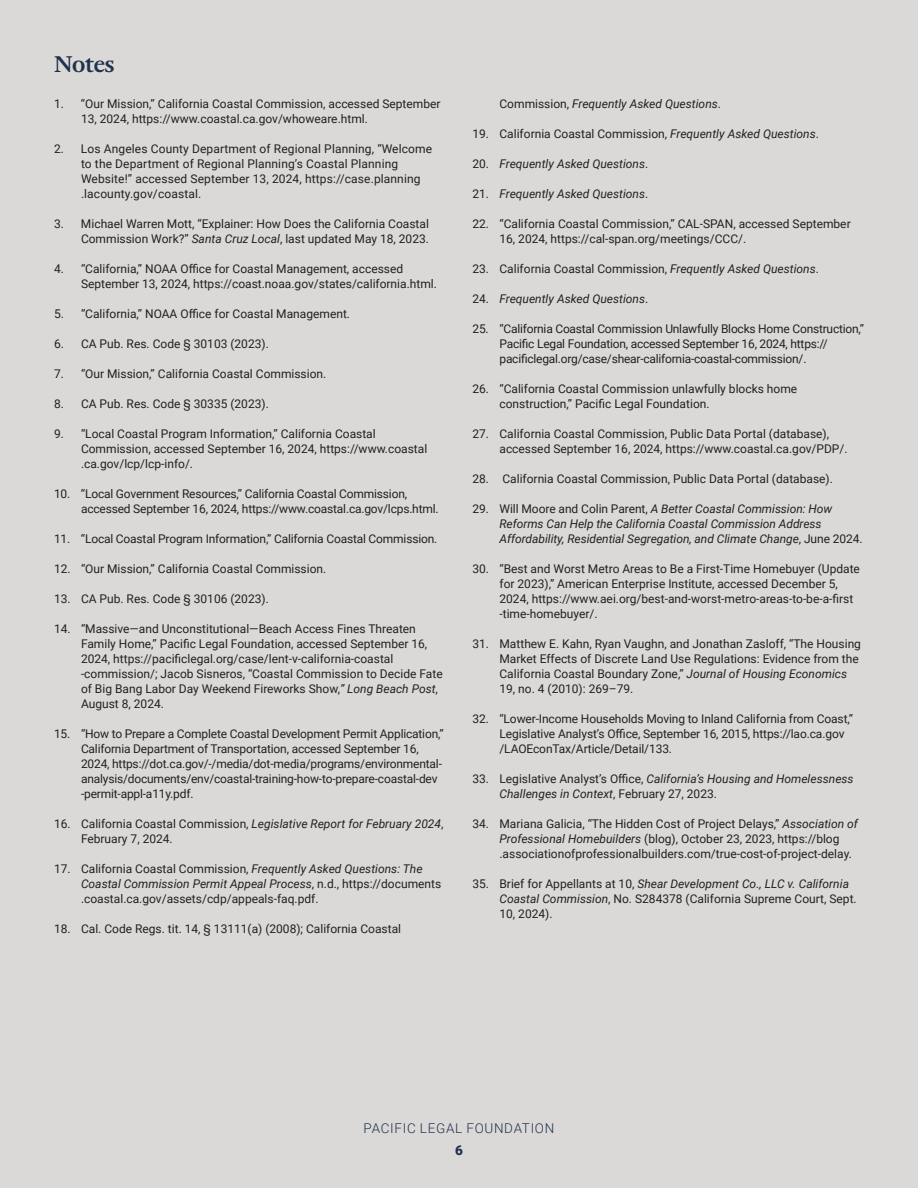
<style>
.page{position:relative;width:918px;height:1188px;background:#dbd9d8}
.page>*{position:absolute;margin:0;border:0;box-sizing:border-box;transform-origin:0 0}
.t1{font:700 22.5px "Adriane Text";color:#20324b}
.t2{font:300 13.5px "Roboto";letter-spacing:.05em;color:#20324b}
.t3{font:900 13.5px "Roboto";color:#20324b}
.t4{font:12px/15px "Roboto";color:#231f20}
.t5{font:italic 12px/15px "Roboto";letter-spacing:-.005em;color:#231f20}
.t6{font:12px/15px "Roboto";letter-spacing:-.02em;color:#231f20}
.s1{font-style:italic}
.s2{font-style:normal}
</style>
<div class="page">
<h1 class="t1" style="left:54px;top:49px;width:62px">Notes</h1>
<p class="t4" style="left:81px;top:96px;width:361px;text-indent:-27px">1. “Our Mission,” California Coastal Commission, accessed September<br>13, 2024, https://www.coastal.ca.gov/whoweare.html.</p>
<p class="t4" style="left:81px;top:141px;width:353px;text-indent:-27px">2. Los Angeles County Department of Regional Planning, “Welcome to the Department of Regional Planning’s Coastal Planning Website!” accessed September 13, 2024, https://case.planning .lacounty.gov/coastal.</p>
<p class="t4" style="left:54px;top:216px;width:377px;text-align:right">3. Michael Warren Mott, “Explainer: How Does the California Coastal<br>Commission Work?” <span class="s1">Santa Cruz Local</span>, last updated May 18, 2023.</p>
<p class="t4" style="left:81px;top:261px;width:357px;text-indent:-27px">4. “California,” NOAA Office for Coastal Management, accessed<br>September 13, 2024, https://coast.noaa.gov/states/california.html.</p>
<p class="t4" style="left:54px;top:306px;width:298px">5. “California,” NOAA Office for Coastal Management.</p>
<p class="t4" style="left:54px;top:336px;width:216px">6. CA Pub. Res. Code § 30103 (2023).</p>
<p class="t4" style="left:54px;top:366px;width:274px">7. “Our Mission,” California Coastal Commission.</p>
<p class="t4" style="left:54px;top:396px;width:216px">8. CA Pub. Res. Code § 30335 (2023).</p>
<p class="t4" style="left:81px;top:426px;width:348px;text-indent:-27px">9. “Local Coastal Program Information,” California Coastal<br>Commission, accessed September 16, 2024, https://www.coastal .ca.gov/lcp/lcp-info/.</p>
<p class="t4" style="left:81px;top:486px;width:359px;text-indent:-27px">10. “Local Government Resources,” California Coastal Commission, accessed September 16, 2024, https://www.coastal.ca.gov/lcps.html.</p>
<p class="t4" style="left:54px;top:531px;width:385px">11. “Local Coastal Program Information,” California Coastal Commission.</p>
<p class="t4" style="left:54px;top:561px;width:274px">12. “Our Mission,” California Coastal Commission.</p>
<p class="t4" style="left:54px;top:591px;width:216px">13. CA Pub. Res. Code § 30106 (2023).</p>
<p class="t4" style="left:81px;top:621px;width:363px;text-indent:-27px">14. “Massive—and Unconstitutional—Beach Access Fines Threaten Family Home,” Pacific Legal Foundation, accessed September 16, 2024, https://pacificlegal.org/case/lent-v-california-coastal -commission/; Jacob Sisneros, “Coastal Commission to Decide Fate of Big Bang Labor Day Weekend Fireworks Show,<span class="s1">” Long Beach Post</span>, August 8, 2024.</p>
<p class="t4" style="left:81px;top:726px;width:364px;text-indent:-27px">15. “How to Prepare a Complete Coastal Development Permit Application,” California Department of Transportation, accessed September 16, 2024, https://dot.ca.gov/-/media/dot-media/programs/environmental&shy;analysis/documents/env/coastal-training-how-to-prepare-coastal-dev -permit-appl-a11y.pdf.</p>
<p class="t4" style="left:81px;top:816px;width:364px;text-indent:-27px">16. California Coastal Commission, <span class="s1">Legislative Report for February 2024</span>,<br>February 7, 2024.</p>
<p class="t4" style="left:81px;top:861px;width:362px;text-indent:-27px">17. California Coastal Commission, <span class="s1">Frequently Asked Questions: The<br>Coastal Commission Permit Appeal Process</span>, n.d., https://documents .coastal.ca.gov/assets/cdp/appeals-faq.pdf.</p>
<p class="t4" style="left:54px;top:921px;width:349px">18. Cal. Code Regs. tit. 14, § 13111(a) (2008); California Coastal</p>
<p class="t5" style="left:500px;top:96px;width:223px"><span class="s2">Commission,</span> Frequently Asked Questions<span class="s2">.</span></p>
<p class="t4" style="left:473px;top:126px;width:348px">19. California Coastal Commission, <span class="s1">Frequently Asked Questions</span>.</p>
<p class="t5" style="left:473px;top:156px;width:177px"><span class="s2">20.</span> Frequently Asked Questions<span class="s2">.</span></p>
<p class="t5" style="left:473px;top:186px;width:177px"><span class="s2">21.</span> Frequently Asked Questions<span class="s2">.</span></p>
<p class="t4" style="left:500px;top:216px;width:353px;text-indent:-27px">22. “California Coastal Commission,” CAL-SPAN, accessed September<br>16, 2024, https://cal-span.org/meetings/CCC/.</p>
<p class="t4" style="left:473px;top:261px;width:348px">23. California Coastal Commission, <span class="s1">Frequently Asked Questions</span>.</p>
<p class="t5" style="left:473px;top:291px;width:177px"><span class="s2">24.</span> Frequently Asked Questions<span class="s2">.</span></p>
<p class="t6" style="left:500px;top:321px;width:366px;text-indent:-27px">25. “California Coastal Commission Unlawfully Blocks Home Construction,”<br>Pacific Legal Foundation, accessed September 16, 2024, https:// pacificlegal.org/case/shear-california-coastal-commission/.</p>
<p class="t4" style="left:500px;top:381px;width:299px;text-indent:-27px">26. “California Coastal Commission unlawfully blocks home construction,” Pacific Legal Foundation.</p>
<p class="t4" style="left:500px;top:426px;width:350px;text-indent:-27px">27. California Coastal Commission, Public Data Portal (database), accessed September 16, 2024, https://www.coastal.ca.gov/PDP/.</p>
<p class="t4" style="left:473px;top:471px;width:362px">28. California Coastal Commission, Public Data Portal (database).</p>
<p class="t5" style="left:500px;top:501px;width:365px;text-indent:-27px"><span class="s2">29. Will Moore and Colin Parent,</span> A Better Coastal Commission: How<br>Reforms Can Help the California Coastal Commission Address<br>Affordability, Residential Segregation, and Climate Change<span class="s2">, June 2024.</span></p>
<p class="t4" style="left:500px;top:561px;width:362px;text-indent:-27px">30. “Best and Worst Metro Areas to Be a First-Time Homebuyer (Update for 2023),” American Enterprise Institute, accessed December 5, 2024, https://www.aei.org/best-and-worst-metro-areas-to-be-a-first -time-homebuyer/.</p>
<p class="t4" style="left:500px;top:636px;width:363px;text-indent:-27px">31. Matthew E. Kahn, Ryan Vaughn, and Jonathan Zasloff, “The Housing Market Effects of Discrete Land Use Regulations: Evidence from the California Coastal Boundary Zone,” <span class="s1">Journal of Housing Economics </span>19, no. 4 (2010): 269–79.</p>
<p class="t4" style="left:500px;top:711px;width:355px;text-indent:-27px">32. “Lower-Income Households Moving to Inland California from Coast,”<br>Legislative Analyst’s Office, September 16, 2015, https://lao.ca.gov /LAOEconTax/Article/Detail/133.</p>
<p class="t5" style="left:500px;top:771px;width:356px;text-indent:-27px"><span class="s2">33. Legislative Analyst’s Office,</span> California’s Housing and Homelessness<br>Challenges in Context<span class="s2">, February 27, 2023.</span></p>
<p class="t4" style="left:499px;top:816px;width:360px;text-indent:-27px">34. Mariana Galicia, “The Hidden Cost of Project Delays,” <span class="s1">Association of<br>Professional Homebuilders</span> (blog), October 23, 2023, https://blog .associationofprofessionalbuilders.com/true-cost-of-project-delay.</p>
<p class="t4" style="left:499px;top:876px;width:359px;text-indent:-27px">35. Brief for Appellants at 10, <span class="s1">Shear Development Co., LLC v. California<br>Coastal Commission</span>, No. S284378 (California Supreme Court, Sept.<br>10, 2024).</p>
<p class="t2" style="left:364px;top:1119px;width:192px">PACIFIC LEGAL FOUNDATION</p>
<p class="t3" style="left:455px;top:1141px;width:9px">6</p>
</div>
